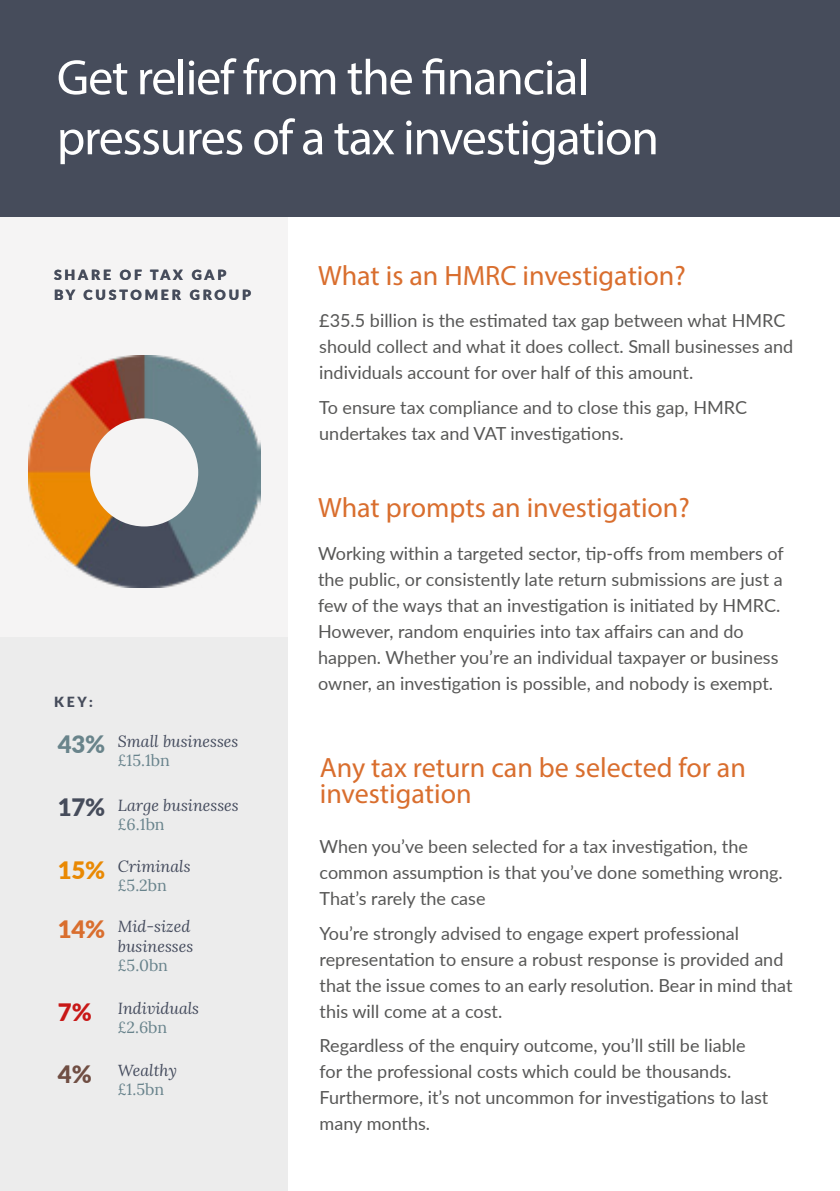
<style>
.page{position:relative;width:840px;height:1191px;background:#fff}
.page>*{position:absolute;margin:0;border:0;box-sizing:border-box;transform-origin:0 0}
.t1{font:50px/60px "Myriad Pro";letter-spacing:-.025em;color:#fff}
.t2{font:28px/26px "Myriad Pro";color:#d96e2e}
.t3{font:900 24px "Lato";color:#d96e2e}
.t4{font:900 24px "Lato";color:#e98903}
.t5{font:900 24px "Lato";color:#464c5b}
.t6{font:900 24px "Lato";color:#69848b}
.t7{font:900 24px "Lato";color:#704e43}
.t8{font:900 24px "Lato";color:#c81817}
.t9{font:18px/26px "Lato";color:#575756}
.t10{font:italic 16px/19.2px "Lora";color:#444b5d}
.t11{font:16px "Lora";color:#68838c}
.t12{font:900 14px/20px "Lato";letter-spacing:.2em;color:#464c5b}
</style>
<div class="page">
<div style="left:0;top:216px;width:287px;height:961px;background:#f5f4f4"></div>
<img style="left:28px;top:355px;width:232px;height:232px">
<div style="left:90px;top:418px;width:108px;height:108px;background:#f5f4f4;border-radius:50%"></div>
<div style="left:0;top:0;width:839px;height:216px;background:#464c5b"></div>
<div style="left:0;top:638px;width:287px;height:553px;background:#ececec"></div>
<h1 class="t1" style="left:57px;top:47px;width:603px">Get relief from the financial pressures of a tax investigation</h1>
<p class="t12" style="left:54px;top:264px;width:198px">SHARE OF TAX GAP<br>BY CUSTOMER GROUP</p>
<p class="t12" style="left:54px;top:691px;width:40px">KEY:</p>
<h3 class="t6" style="left:58px;top:726px;width:49px">43%</h3>
<p class="t10" style="left:118px;top:731px;width:122px">Small businesses</p>
<p class="t11" style="left:118px;top:748px;width:54px">£15.1bn</p>
<h3 class="t5" style="left:58px;top:789px;width:49px">17%</h3>
<p class="t10" style="left:118px;top:795px;width:122px">Large businesses</p>
<p class="t11" style="left:118px;top:812px;width:48px">£6.1bn</p>
<h3 class="t4" style="left:58px;top:852px;width:49px">15%</h3>
<p class="t10" style="left:118px;top:856px;width:74px">Criminals</p>
<p class="t11" style="left:118px;top:873px;width:51px">£5.2bn</p>
<h3 class="t3" style="left:58px;top:911px;width:49px">14%</h3>
<p class="t10" style="left:118px;top:916px;width:77px">Mid-sized businesses</p>
<p class="t11" style="left:118px;top:953px;width:52px">£5.0bn</p>
<h3 class="t8" style="left:58px;top:994px;width:35px">7%</h3>
<p class="t10" style="left:118px;top:998px;width:83px">Individuals</p>
<p class="t11" style="left:118px;top:1015px;width:51px">£2.6bn</p>
<h3 class="t7" style="left:58px;top:1055px;width:35px">4%</h3>
<p class="t10" style="left:118px;top:1060px;width:61px">Wealthy</p>
<p class="t11" style="left:118px;top:1076px;width:48px">£1.5bn</p>
<h2 class="t2" style="left:318px;top:262px;width:369px">What is an HMRC investigation?</h2>
<p class="t9" style="left:319px;top:307px;width:475px">£35.5 billion is the estimated tax gap between what HMRC should collect and what it does collect. Small businesses and individuals account for over half of this amount.</p>
<p class="t9" style="left:319px;top:393px;width:429px">To ensure tax compliance and to close this gap, HMRC undertakes tax and VAT investigations.</p>
<h2 class="t2" style="left:318px;top:494px;width:373px">What prompts an investigation?</h2>
<p class="t9" style="left:318px;top:540px;width:467px">Working within a targeted sector, tip-offs from members of the public, or consistently late return submissions are just a few of the ways that an investigation is initiated by HMRC.<br>However, random enquiries into tax affairs can and do happen. Whether you’re an individual taxpayer or business owner, an investigation is possible, and nobody is exempt.</p>
<h2 class="t2" style="left:320px;top:754px;width:427px">Any tax return can be selected for an investigation</h2>
<p class="t9" style="left:319px;top:833px;width:464px">When you’ve been selected for a tax investigation, the common assumption is that you’ve done something wrong.<br>That’s rarely the case</p>
<p class="t9" style="left:319px;top:919px;width:474px">You’re strongly advised to engage expert professional representation to ensure a robust response is provided and that the issue comes to an early resolution. Bear in mind that this will come at a cost.</p>
<p class="t9" style="left:319px;top:1032px;width:450px">Regardless of the enquiry outcome, you’ll still be liable for the professional costs which could be thousands.<br>Furthermore, it’s not uncommon for investigations to last many months.</p>
</div>
